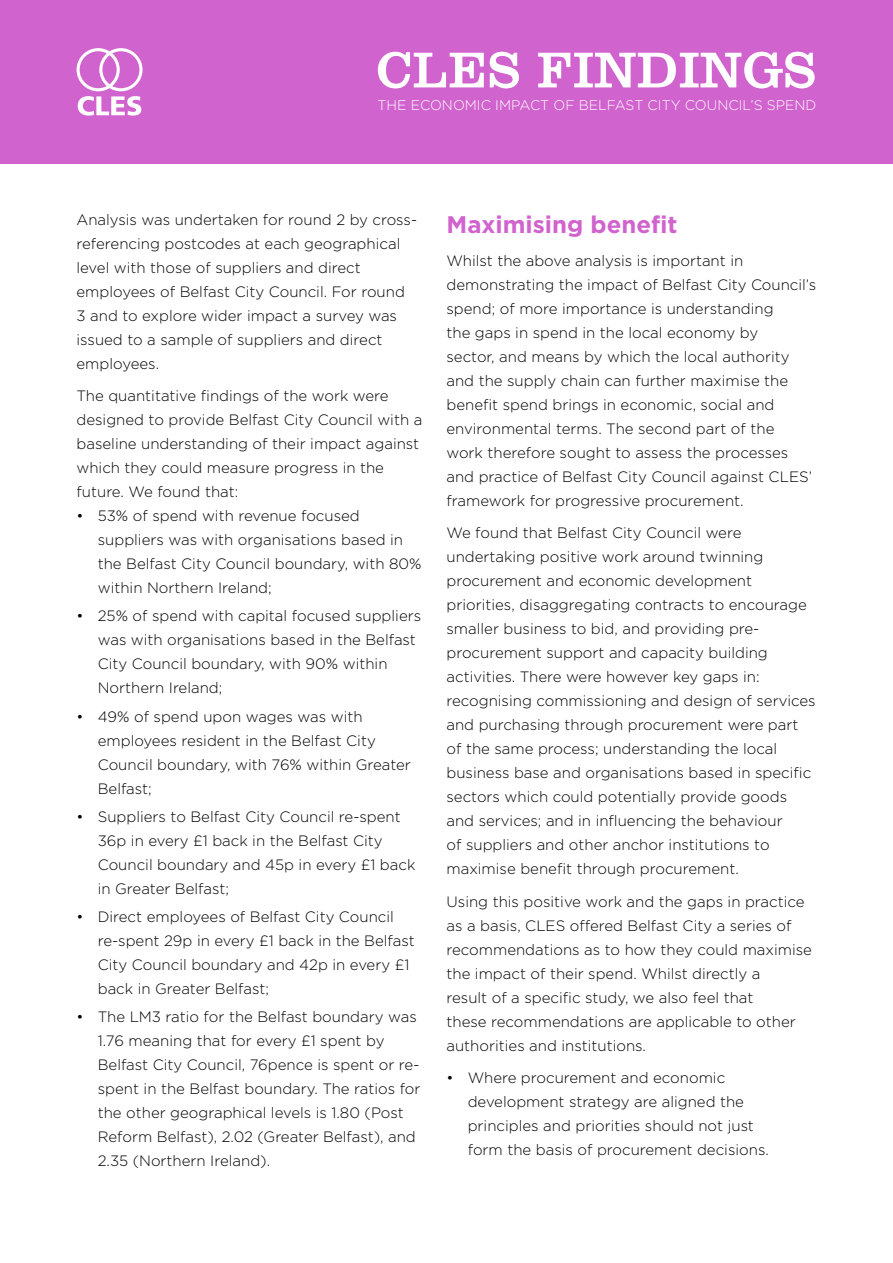
<style>
.page{position:relative;width:893px;height:1263px;background:#fff}
.page>*{position:absolute;margin:0;border:0;box-sizing:border-box;transform-origin:0 0}
.t1{font:51.75px "Clarendon BT";color:#fff}
.t2{font:700 24px "Gotham";color:#d163ce}
.t3{font:300 15px/24px "Gotham";color:#000}
.t4{font:300 13.95px "Gotham";color:#fff}
</style>
<div class="page">
<div style="left:0;top:0;width:893px;height:164px;background:#d163ce"></div>
<svg style="left:77px;top:48px;width:66px;height:68px"></svg>
<h1 class="t1" style="left:376px;top:38px;width:442px">CLES FINDINGS</h1>
<p class="t4" style="left:378px;top:97px;width:419px">THE ECONOMIC IMPACT OF BELFAST CITY COUNCIL’s SPend</p>
<p class="t3" style="left:77px;top:207px;width:342px">Analysis was undertaken for round 2 by cross&shy;referencing postcodes at each geographical level with those of suppliers and direct employees of Belfast City Council. For round 3 and to explore wider impact a survey was issued to a sample of suppliers and direct employees.</p>
<p class="t3" style="left:77px;top:383px;width:347px">The quantitative findings of the work were designed to provide Belfast City Council with a baseline understanding of their impact against which they could measure progress in the future. We found that:</p>
<p class="t3" style="left:98px;top:503px;width:325px;text-indent:-21px">• 53% of spend with revenue focused suppliers was with organisations based in the Belfast City Council boundary, with 80% within Northern Ireland;</p>
<p class="t3" style="left:98px;top:604px;width:325px;text-indent:-21px">• 25% of spend with capital focused suppliers was with organisations based in the Belfast City Council boundary, with 90% within Northern Ireland;</p>
<p class="t3" style="left:98px;top:704px;width:315px;text-indent:-21px">• 49% of spend upon wages was with employees resident in the Belfast City<br>Council boundary, with 76% within Greater<br>Belfast;</p>
<p class="t3" style="left:98px;top:804px;width:319px;text-indent:-21px">• Suppliers to Belfast City Council re-spent 36p in every £1 back in the Belfast City Council boundary and 45p in every £1 back in Greater Belfast;</p>
<p class="t3" style="left:98px;top:904px;width:318px;text-indent:-21px">• Direct employees of Belfast City Council re-spent 29p in every £1 back in the Belfast City Council boundary and 42p in every £1 back in Greater Belfast;</p>
<p class="t3" style="left:98px;top:1005px;width:324px;text-indent:-21px">• The LM3 ratio for the Belfast boundary was 1.76 meaning that for every £1 spent by Belfast City Council, 76pence is spent or re&shy;spent in the Belfast boundary. The ratios for the other geographical levels is 1.80 (Post Reform Belfast), 2.02 (Greater Belfast), and 2.35 (Northern Ireland).</p>
<h2 class="t2" style="left:446px;top:209px;width:232px">Maximising benefit</h2>
<p class="t3" style="left:446px;top:248px;width:371px">Whilst the above analysis is important in demonstrating the impact of Belfast City Council’s spend; of more importance is understanding<br>the gaps in spend in the local economy by<br>sector, and means by which the local authority and the supply chain can further maximise the benefit spend brings in economic, social and environmental terms. The second part of the<br>work therefore sought to assess the processes and practice of Belfast City Council against CLES’ framework for progressive procurement.</p>
<p class="t3" style="left:446px;top:521px;width:371px">We found that Belfast City Council were undertaking positive work around twinning procurement and economic development priorities, disaggregating contracts to encourage smaller business to bid, and providing pre&shy;procurement support and capacity building activities. There were however key gaps in: recognising commissioning and design of services and purchasing through procurement were part of the same process; understanding the local business base and organisations based in specific sectors which could potentially provide goods and services; and in influencing the behaviour<br>of suppliers and other anchor institutions to maximise benefit through procurement.</p>
<p class="t3" style="left:446px;top:889px;width:367px">Using this positive work and the gaps in practice as a basis, CLES offered Belfast City a series of recommendations as to how they could maximise the impact of their spend. Whilst directly a<br>result of a specific study, we also feel that<br>these recommendations are applicable to other authorities and institutions.</p>
<p class="t3" style="left:468px;top:1066px;width:303px;text-indent:-21px">• Where procurement and economic development strategy are aligned the principles and priorities should not just form the basis of procurement decisions.</p>
</div>
